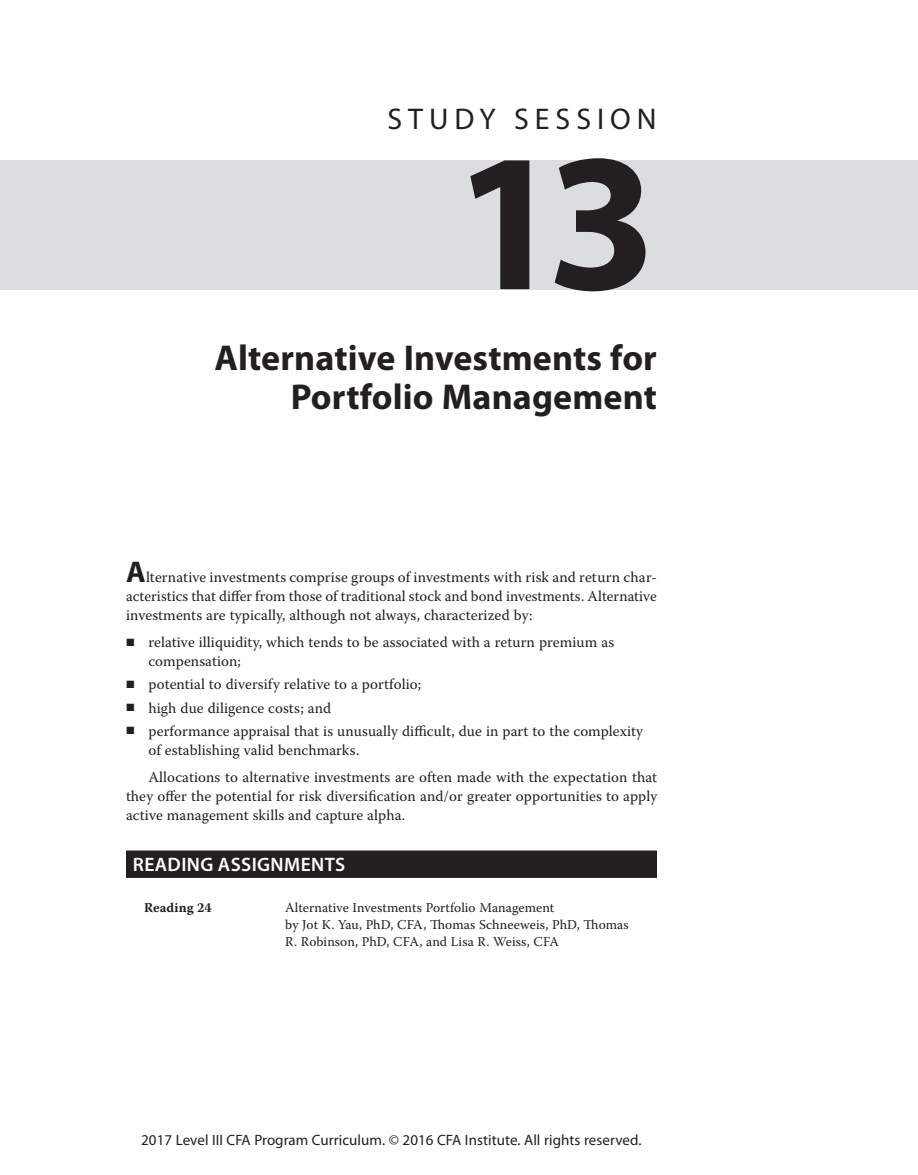
<style>
.page{position:relative;width:918px;height:1175px;background:#fff}
.page>*{position:absolute;margin:0;border:0;box-sizing:border-box;transform-origin:0 0}
.SS_NUM{font:700 198px "Myriad Pro";color:#231f20}
.SS_TITLE{font:700 36px/39px "Myriad Pro";letter-spacing:.005em;color:#231f20;text-align:right}
.SS_LABEL{font:30px "Myriad Pro";letter-spacing:.2em;color:#231f20}
.SS_H1{font:600 19.5px "Myriad Pro";letter-spacing:.02em;color:#fff}
.SS_INTRO_T1{font:15px/18.8px "Warnock Pro";letter-spacing:.005em;color:#231f20}
.SS_INTRO_T{font:15px/18.8px "Warnock Pro";letter-spacing:.005em;color:#231f20;text-align:justify}
.t1{font:15px "Myriad Pro";letter-spacing:.005em;color:#231f20}
.TB{font:13.5px/17.2px "Warnock Pro";letter-spacing:.005em;color:#231f20}
.TB-2{font:700 13.5px "Warnock Pro";letter-spacing:.01em;color:#231f20}
.s1{font-family:"Myriad Pro";font-weight:700;font-size:30px}
</style>
<div class="page">
<div style="left:0;top:160px;width:918px;height:129px;background:#dcdddf"></div>
<div style="left:126px;top:850px;width:531px;height:27px;background:#231f20"></div>
<p class="SS_LABEL" style="left:387px;top:100px;width:271px">STUDY SESSION</p>
<p class="SS_NUM" style="left:454px;top:93px;width:205px">13</p>
<p class="SS_TITLE" style="left:215px;top:337px;width:444px">Alternative Investments for<br>Portfolio Management</p>
<p class="SS_INTRO_T1" style="left:126px;top:567px;width:533px;text-align:justify"><span class="s1">A</span>lternative investments comprise groups of investments with risk and return char&shy;acteristics that differ from those of traditional stock and bond investments. Alternative investments are typically, although not always, characterized by:</p>
<p class="SS_INTRO_T1" style="left:148px;top:633px;width:467px;text-indent:-22px">■ relative illiquidity, which tends to be associated with a return premium as compensation;</p>
<p class="SS_INTRO_T1" style="left:126px;top:675px;width:296px">■ potential to diversify relative to a portfolio;</p>
<p class="SS_INTRO_T1" style="left:126px;top:698px;width:206px">■ high due diligence costs; and</p>
<p class="SS_INTRO_T1" style="left:148px;top:721px;width:496px;text-indent:-22px">■ performance appraisal that is unusually difficult, due in part to the complexity of establishing valid benchmarks.</p>
<p class="SS_INTRO_T" style="left:126px;top:768px;width:533px;text-indent:22px">Allocations to alternative investments are often made with the expectation that they offer the potential for risk diversification and/or greater opportunities to apply active management skills and capture alpha.</p>
<p class="SS_H1" style="left:133px;top:852px;width:214px">READING ASSIGNMENTS</p>
<p class="TB-2" style="left:144px;top:899px;width:69px">Reading 24</p>
<p class="TB" style="left:285px;top:898px;width:345px">Alternative Investments Portfolio Management<br>by Jot K. Yau, PhD, CFA, Thomas Schneeweis, PhD, Thomas<br>R. Robinson, PhD, CFA, and Lisa R. Weiss, CFA</p>
<p class="t1" style="left:141px;top:1130px;width:502px">2017 Level III CFA Program Curriculum. © 2016 CFA Institute. All rights reserved.</p>
</div>
